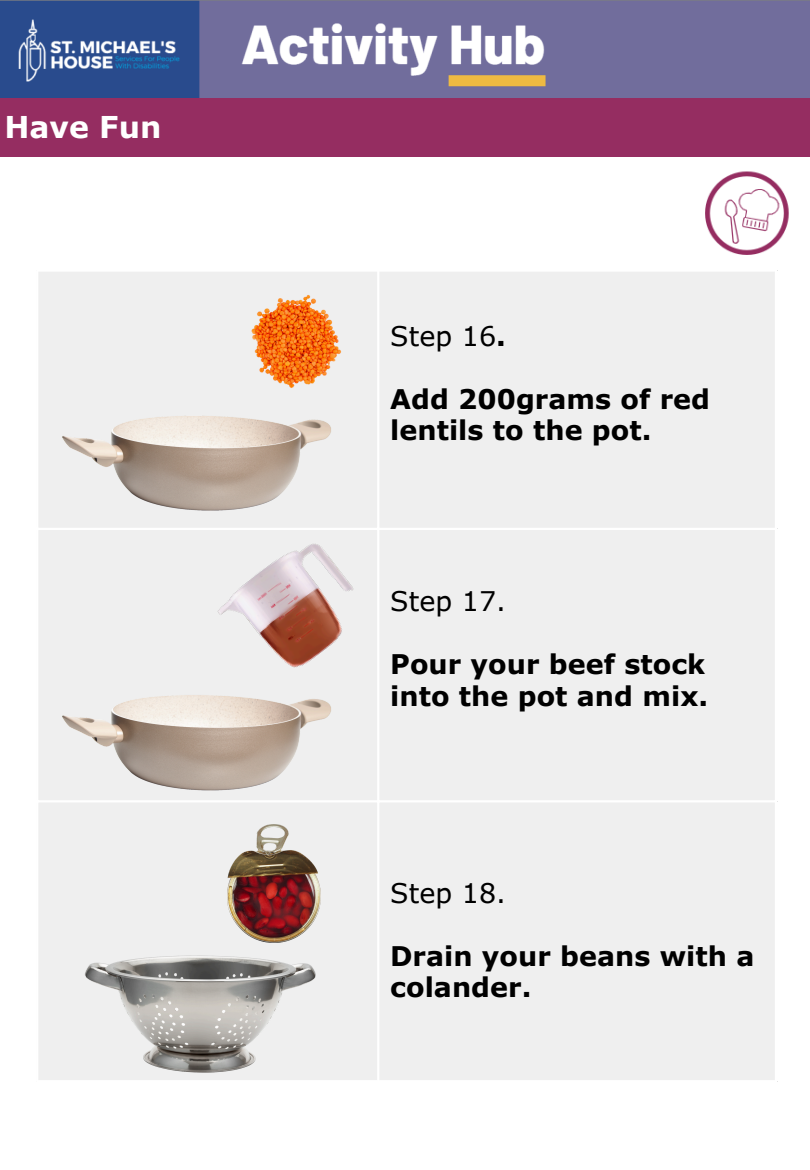
<style>
.page{position:relative;width:810px;height:1170px;background:#fff}
.page>*{position:absolute;margin:0;border:0;box-sizing:border-box;transform-origin:0 0}
.t1{font:700 30px "Verdana Pro";color:#fff}
.t2{font:700 27px/31.5px "Verdana Pro";color:#000}
.t3{font:27px "Verdana Pro";color:#000}
.s1{font-weight:700}
</style>
<div class="page">
<div style="left:0;top:98px;width:810px;height:59px;background:#952d61"></div>
<img style="left:705px;top:171px;width:84px;height:84px">
<div style="left:38px;top:272px;width:737px;height:808px;background:#efefef"></div>
<hr style="left:377px;top:272px;width:2px;height:808px;background:#fff">
<hr style="left:36px;top:528px;width:741px;height:2px;background:#fff">
<hr style="left:36px;top:800px;width:741px;height:2px;background:#fff">
<img style="left:0;top:0;width:810px;height:98px">
<img style="left:181px;top:491px;width:228px;height:220px">
<img style="left:56px;top:633px;width:287px;height:192px">
<img style="left:227px;top:272px;width:135px;height:129px">
<img style="left:56px;top:353px;width:287px;height:193px">
<img style="left:227px;top:825px;width:94px;height:118px">
<img style="left:78px;top:947px;width:242px;height:132px">
<p class="t1" style="left:4px;top:108px;width:159px">Have Fun</p>
<h1 class="t3" style="left:390px;top:319px;width:117px">Step 16<span class="s1">.</span></h1>
<p class="t2" style="left:390px;top:382px;width:321px">Add 200grams of red lentils to the pot.</p>
<p class="t3" style="left:390px;top:584px;width:117px">Step 17.</p>
<p class="t2" style="left:390px;top:648px;width:320px">Pour your beef stock into the pot and mix.</p>
<p class="t3" style="left:390px;top:875px;width:117px">Step 18.</p>
<p class="t2" style="left:390px;top:939px;width:366px">Drain your beans with a colander.</p>
</div>
